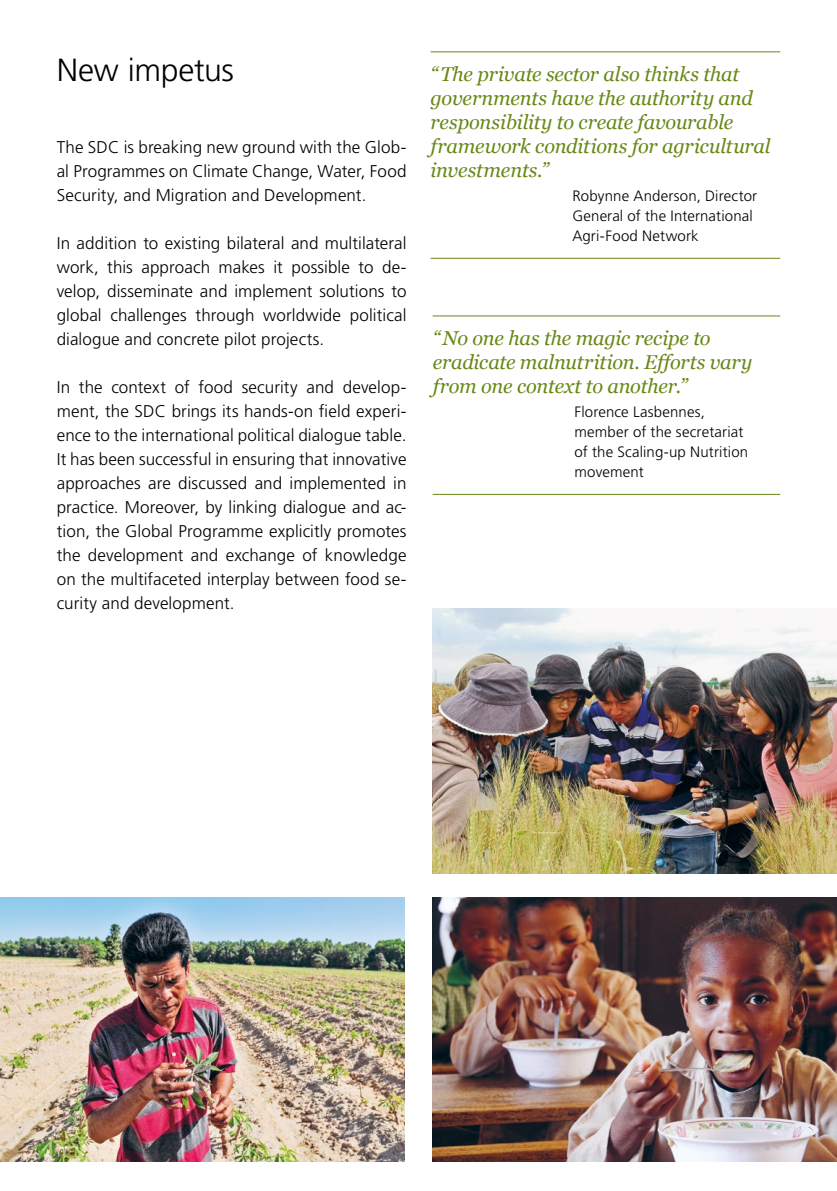
<style>
.page{position:relative;width:837px;height:1191px;background:#fff}
.page>*{position:absolute;margin:0;border:0;box-sizing:border-box;transform-origin:0 0}
.t1{font:300 32px "Frutiger LT Pro";letter-spacing:-.01em;color:#000}
.t2{font:italic 20px/24px "Georgia";letter-spacing:-.01em;color:#688816}
.t3{font:300 17px/24px "Frutiger LT Pro";letter-spacing:.005em;color:#000;text-align:justify}
.t4{font:300 15px/20px "Frutiger LT Pro";letter-spacing:.01em;color:#000}
</style>
<div class="page">
<img style="left:0;top:897px;width:404px;height:264px">
<img style="left:432px;top:897px;width:404px;height:264px">
<img style="left:432px;top:609px;width:404px;height:264px">
<hr style="left:430px;top:51px;width:350px;height:1px;background:#688816">
<hr style="left:430px;top:258px;width:350px;height:1px;background:#688816">
<hr style="left:432px;top:315px;width:348px;height:1px;background:#688816">
<hr style="left:432px;top:494px;width:348px;height:1px;background:#688816">
<h1 class="t1" style="left:57px;top:51px;width:178px">New impetus</h1>
<p class="t3" style="left:57px;top:135px;width:351px">The SDC is breaking new ground with the Glob&shy;al Programmes on Climate Change, Water, Food Security, and Migration and Development.</p>
<p class="t3" style="left:57px;top:231px;width:351px">In addition to existing bilateral and multilateral work, this approach makes it possible to de&shy;velop, disseminate and implement solutions to global challenges through worldwide political dialogue and concrete pilot projects.</p>
<p class="t3" style="left:57px;top:375px;width:351px">In the context of food security and develop&shy;ment, the SDC brings its hands-on field experi&shy;ence to the international political dialogue table.<br>It has been successful in ensuring that innovative approaches are discussed and implemented in practice. Moreover, by linking dialogue and ac&shy;tion, the Global Programme explicitly promotes the development and exchange of knowledge on the multifaceted interplay between food se&shy;curity and development.</p>
<p class="t2" style="left:430px;top:61px;width:341px">“The private sector also thinks that governments have the authority and responsibility to create favourable framework conditions for agricultural investments.”</p>
<p class="t4" style="left:572px;top:186px;width:186px">Robynne Anderson, Director<br>General of the International<br>Agri-Food Network</p>
<p class="t2" style="left:432px;top:325px;width:321px">“No one has the magic recipe to eradicate malnutrition. Efforts vary from one context to another.”</p>
<p class="t4" style="left:574px;top:402px;width:175px">Florence Lasbennes, member of the secretariat of the Scaling-up Nutrition movement</p>
</div>
